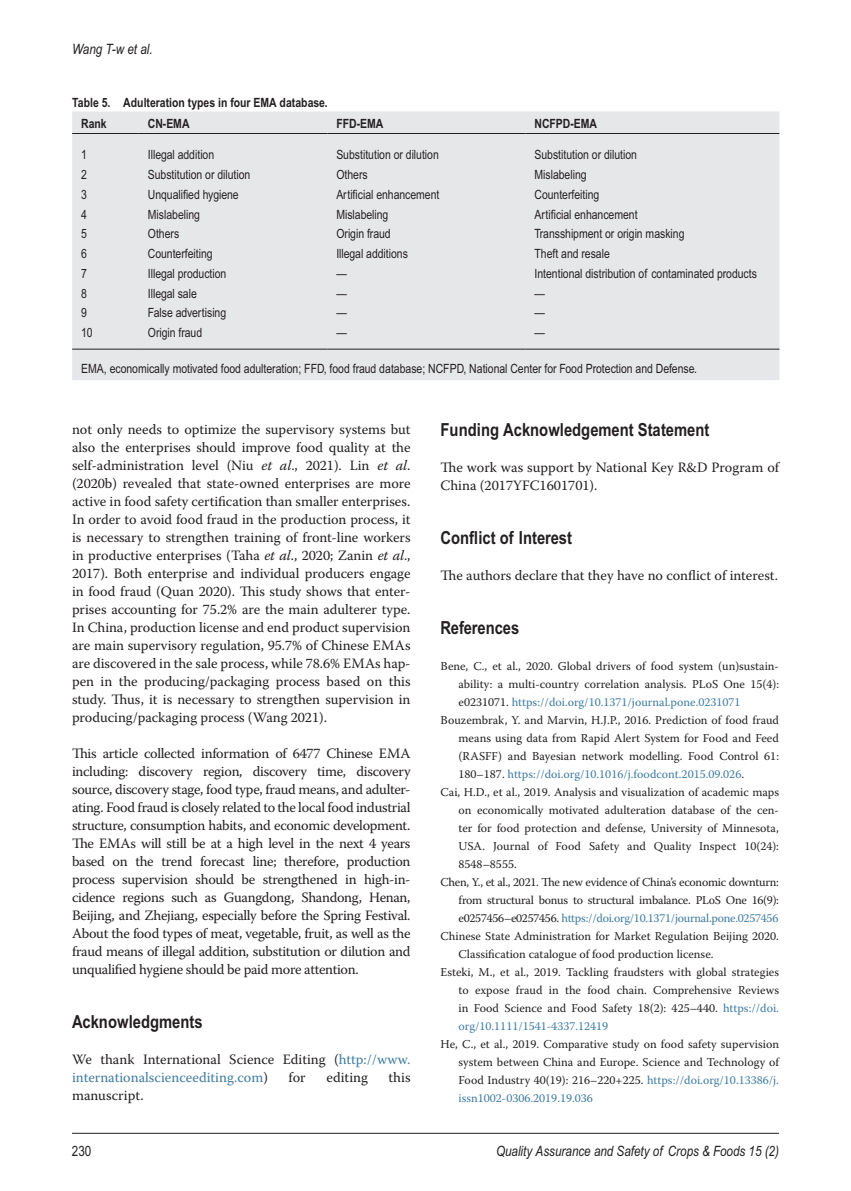
<style>
.page{position:relative;width:851px;height:1191px;background:#fff}
.page>*{position:absolute;margin:0;border:0;box-sizing:border-box;transform-origin:0 0}
.t1{font:700 18px "Arial Narrow MT Std";color:#231f20}
.TX{font:14.25px/18px "Warnock Pro";color:#231f20;text-align:justify}
.TX-2{font:14.25px/18px "Warnock Pro";color:#3f7ba0}
.t2{font:italic 14.25px "Arial Narrow MT Std";color:#231f20}
.t3{font:14.25px "Arial Narrow MT Std";color:#231f20}
.TB{font:12.75px "Arial Narrow MT Std";color:#231f20}
.TT{font:700 12.75px "Arial Narrow MT Std";color:#231f20}
.TCH{font:700 12.75px "Arial Narrow MT Std";color:#231f20}
.REF{font:12px/18px "Warnock Pro";color:#231f20;text-align:justify}
.s1{font-style:italic}
.s2{color:#231f20}
.s3{color:#3f7ba0}
</style>
<div class="page">
<hr style="left:72px;top:1133px;width:706px;height:1px;background:#231f20">
<div style="left:72px;top:111px;width:707px;height:269px;background:#e6e7e9"></div>
<hr style="left:72px;top:133px;width:67px;height:1px;background:#231f20">
<hr style="left:139px;top:133px;width:188px;height:1px;background:#231f20">
<hr style="left:327px;top:133px;width:198px;height:1px;background:#231f20">
<hr style="left:525px;top:133px;width:254px;height:1px;background:#231f20">
<hr style="left:72px;top:349px;width:67px;height:1px;background:#231f20">
<hr style="left:139px;top:349px;width:188px;height:1px;background:#231f20">
<hr style="left:327px;top:349px;width:198px;height:1px;background:#231f20">
<hr style="left:525px;top:349px;width:254px;height:1px;background:#231f20">
<p class="t2" style="left:72px;top:41px;width:82px">Wang T-w et al.</p>
<p class="TT" style="left:72px;top:95px;width:257px">Table 5. Adulteration types in four EMA database.</p>
<p class="TCH" style="left:81px;top:116px;width:27px">Rank</p>
<p class="TCH" style="left:148px;top:116px;width:43px">CN-EMA</p>
<p class="TCH" style="left:336px;top:116px;width:49px">FFD-EMA</p>
<p class="TCH" style="left:534px;top:116px;width:64px">NCFPD-EMA</p>
<p class="TB" style="left:81px;top:147px;width:7px">1</p>
<p class="TB" style="left:148px;top:147px;width:68px">Illegal addition</p>
<p class="TB" style="left:336px;top:147px;width:104px">Substitution or dilution</p>
<p class="TB" style="left:534px;top:147px;width:104px">Substitution or dilution</p>
<p class="TB" style="left:81px;top:167px;width:7px">2</p>
<p class="TB" style="left:148px;top:167px;width:104px">Substitution or dilution</p>
<p class="TB" style="left:336px;top:167px;width:33px">Others</p>
<p class="TB" style="left:534px;top:167px;width:54px">Mislabeling</p>
<p class="TB" style="left:81px;top:187px;width:7px">3</p>
<p class="TB" style="left:148px;top:187px;width:92px">Unqualified hygiene</p>
<p class="TB" style="left:336px;top:187px;width:105px">Artificial enhancement</p>
<p class="TB" style="left:534px;top:187px;width:66px">Counterfeiting</p>
<p class="TB" style="left:81px;top:207px;width:7px">4</p>
<p class="TB" style="left:148px;top:207px;width:54px">Mislabeling</p>
<p class="TB" style="left:336px;top:207px;width:54px">Mislabeling</p>
<p class="TB" style="left:534px;top:207px;width:105px">Artificial enhancement</p>
<p class="TB" style="left:81px;top:226px;width:7px">5</p>
<p class="TB" style="left:148px;top:226px;width:33px">Others</p>
<p class="TB" style="left:336px;top:226px;width:56px">Origin fraud</p>
<p class="TB" style="left:534px;top:226px;width:151px">Transshipment or origin masking</p>
<p class="TB" style="left:81px;top:246px;width:7px">6</p>
<p class="TB" style="left:148px;top:246px;width:66px">Counterfeiting</p>
<p class="TB" style="left:336px;top:246px;width:73px">Illegal additions</p>
<p class="TB" style="left:534px;top:246px;width:77px">Theft and resale</p>
<p class="TB" style="left:81px;top:266px;width:7px">7</p>
<p class="TB" style="left:148px;top:266px;width:80px">Illegal production</p>
<p class="TB" style="left:336px;top:266px;width:12px">—</p>
<p class="TB" style="left:534px;top:266px;width:224px">Intentional distribution of contaminated products</p>
<p class="TB" style="left:81px;top:286px;width:7px">8</p>
<p class="TB" style="left:148px;top:286px;width:50px">Illegal sale</p>
<p class="TB" style="left:336px;top:286px;width:12px">—</p>
<p class="TB" style="left:534px;top:286px;width:12px">—</p>
<p class="TB" style="left:81px;top:305px;width:7px">9</p>
<p class="TB" style="left:148px;top:305px;width:80px">False advertising</p>
<p class="TB" style="left:336px;top:305px;width:12px">—</p>
<p class="TB" style="left:534px;top:305px;width:12px">—</p>
<p class="TB" style="left:81px;top:325px;width:13px">10</p>
<p class="TB" style="left:148px;top:325px;width:56px">Origin fraud</p>
<p class="TB" style="left:336px;top:325px;width:12px">—</p>
<p class="TB" style="left:534px;top:325px;width:12px">—</p>
<p class="TB" style="left:81px;top:361px;width:617px">EMA, economically motivated food adulteration; FFD, food fraud database; NCFPD, National Center for Food Protection and Defense.</p>
<p class="TX" style="left:72px;top:420px;width:340px">not only needs to optimize the supervisory systems but also the enterprises should improve food quality at the self-administration level (Niu <span class="s1">et al</span>., 2021). Lin <span class="s1">et al</span>. (2020b) revealed that state-owned enterprises are more active in food safety certification than smaller enterprises.<br>In order to avoid food fraud in the production process, it is necessary to strengthen training of front-line workers in productive enterprises (Taha <span class="s1">et al</span>., 2020; Zanin <span class="s1">et al</span>., 2017). Both enterprise and individual producers engage in food fraud (Quan 2020). This study shows that enter&shy;prises accounting for 75.2% are the main adulterer type.<br>In China, production license and end product supervision are main supervisory regulation, 95.7% of Chinese EMAs are discovered in the sale process, while 78.6% EMAs hap&shy;pen in the producing/packaging process based on this study. Thus, it is necessary to strengthen supervision in producing/packaging process (Wang 2021).</p>
<p class="TX" style="left:72px;top:744px;width:340px">This article collected information of 6477 Chinese EMA including: discovery region, discovery time, discovery source, discovery stage, food type, fraud means, and adulter&shy;ating. Food fraud is closely related to the local food industrial structure, consumption habits, and economic development.<br>The EMAs will still be at a high level in the next 4 years based on the trend forecast line; therefore, production process supervision should be strengthened in high-in&shy;cidence regions such as Guangdong, Shandong, Henan, Beijing, and Zhejiang, especially before the Spring Festival.<br>About the food types of meat, vegetable, fruit, as well as the fraud means of illegal addition, substitution or dilution and unqualified hygiene should be paid more attention.</p>
<h1 class="t1" style="left:72px;top:1010px;width:132px">Acknowledgments</h1>
<p class="TX-2" style="left:72px;top:1050px;width:340px"><span class="s2">We thank International Science Editing (</span>http://www. internationalscienceediting.com<span class="s2">)</span></p>
<p class="TX" style="left:288px;top:1068px;width:19px">for</p>
<p class="TX" style="left:326px;top:1068px;width:43px">editing</p>
<p class="TX" style="left:388px;top:1068px;width:23px">this</p>
<p class="TX" style="left:72px;top:1086px;width:73px">manuscript.</p>
<h1 class="t1" style="left:440px;top:419px;width:270px">Funding Acknowledgement Statement</h1>
<p class="TX" style="left:440px;top:458px;width:340px">The work was support by National Key R&amp;D Program of<br>China (2017YFC1601701).</p>
<h1 class="t1" style="left:440px;top:527px;width:133px">Conflict of Interest</h1>
<p class="TX" style="left:440px;top:566px;width:339px">The authors declare that they have no conflict of interest.</p>
<h1 class="t1" style="left:440px;top:617px;width:80px">References</h1>
<p class="REF" style="left:458px;top:657px;width:322px;text-indent:-18px">Bene, C., et al., 2020. Global drivers of food system (un)sustain&shy;ability: a multi-country correlation analysis. PLoS One 15(4): e0231071. <span class="s3">https://doi.org/10.1371/journal.pone.0231071</span></p>
<p class="REF" style="left:458px;top:711px;width:322px;text-indent:-18px">Bouzembrak, Y. and Marvin, H.J.P., 2016. Prediction of food fraud means using data from Rapid Alert System for Food and Feed (RASFF) and Bayesian network modelling. Food Control 61:<br>180–187. <span class="s3">https://doi.org/10.1016/j.foodcont.2015.09.026</span>.</p>
<p class="REF" style="left:458px;top:783px;width:322px;text-indent:-18px">Cai, H.D., et al., 2019. Analysis and visualization of academic maps on economically motivated adulteration database of the cen&shy;ter for food protection and defense, University of Minnesota, USA. Journal of Food Safety and Quality Inspect 10(24):<br>8548–8555.</p>
<p class="REF" style="left:458px;top:873px;width:322px;text-indent:-18px">Chen, Y., et al., 2021. The new evidence of China’s economic downturn: from structural bonus to structural imbalance. PLoS One 16(9): e0257456–e0257456. <span class="s3">https://doi.org/10.1371/journal.pone.0257456</span></p>
<p class="REF" style="left:458px;top:927px;width:322px;text-indent:-18px">Chinese State Administration for Market Regulation Beijing 2020.<br>Classification catalogue of food production license.</p>
<p class="REF" style="left:458px;top:963px;width:322px;text-indent:-18px">Esteki, M., et al., 2019. Tackling fraudsters with global strategies to expose fraud in the food chain. Comprehensive Reviews in Food Science and Food Safety 18(2): 425–440. <span class="s3">https://doi. org/10.1111/1541-4337.12419</span></p>
<p class="REF" style="left:458px;top:1035px;width:322px;text-indent:-18px">He, C., et al., 2019. Comparative study on food safety supervision system between China and Europe. Science and Technology of Food Industry 40(19): 216–220+225. <span class="s3">https://doi.org/10.13386/j. issn1002-0306.2019.19.036</span></p>
<p class="t3" style="left:72px;top:1142px;width:21px">230</p>
<p class="t2" style="left:496px;top:1142px;width:284px">Quality Assurance and Safety of Crops &amp; Foods 15 (2)</p>
</div>
